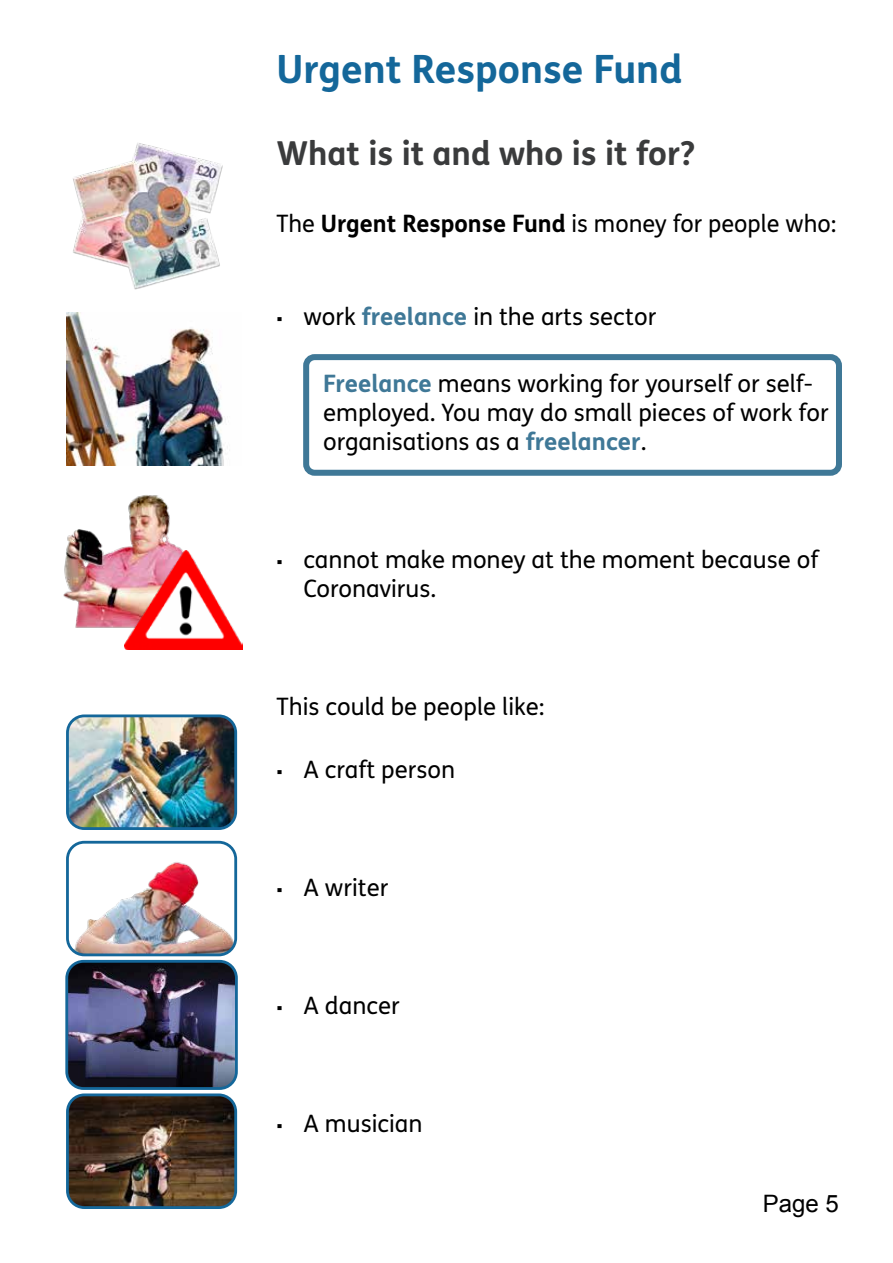
<style>
.page{position:relative;width:893px;height:1263px;background:#fff}
.page>*{position:absolute;margin:0;border:0;box-sizing:border-box;transform-origin:0 0}
.t1{font:700 39px "FS Me Pro";color:#14679a}
.t2{font:700 33px "FS Me Pro";color:#3a3b3c}
.t3{font:24px/28.8px "FS Me Pro";color:#000}
.t4{font:24px "Arial";color:#000}
.s1{font-weight:700}
.s2{font-family:"Verdana";font-size:18px}
.s3{font-weight:700;color:#3f7897}
</style>
<div class="page">
<img style="left:73px;top:143px;width:150px;height:147px">
<img style="left:66px;top:312px;width:158px;height:153px">
<img style="left:63px;top:495px;width:125px;height:133px">
<img style="left:125px;top:551px;width:118px;height:98px">
<img style="left:70px;top:718px;width:163px;height:108px">
<div style="left:66px;top:714px;width:171px;height:116px;border:3px solid #14679a;border-radius:17px"></div>
<img style="left:69px;top:964px;width:165px;height:122px">
<div style="left:65px;top:960px;width:173px;height:130px;border:3px solid #14679a;border-radius:17px"></div>
<img style="left:70px;top:1097px;width:163px;height:108px">
<div style="left:66px;top:1093px;width:171px;height:116px;border:3px solid #14679a;border-radius:17px"></div>
<img style="left:69px;top:842px;width:167px;height:113px">
<div style="left:66px;top:841px;width:171px;height:115px;border:3px solid #14679a;border-radius:17px"></div>
<div style="left:303px;top:354px;width:539px;height:122px;border:6px solid #3f7897;border-radius:9px"></div>
<h1 class="t1" style="left:276px;top:39px;width:408px">Urgent Response Fund</h1>
<h1 class="t2" style="left:276px;top:128px;width:420px">What is it and who is it for?</h1>
<p class="t3" style="left:276px;top:209px;width:562px">The <span class="s1">Urgent Response Fund</span> is money for people who:</p>
<p class="t3" style="left:276px;top:302px;width:381px"><span class="s2">▪</span> work <span class="s3">freelance</span> in the arts sector</p>
<p class="t3" style="left:323px;top:369px;width:507px"><span class="s3">Freelance</span> means working for yourself or self&shy;employed. You may do small pieces of work for organisations as a <span class="s3">freelancer</span>.</p>
<p class="t3" style="left:303px;top:544px;width:518px;text-indent:-27px"><span class="s2">▪</span> cannot make money at the moment because of<br>Coronavirus.</p>
<p class="t3" style="left:276px;top:691px;width:270px">This could be people like:</p>
<p class="t3" style="left:276px;top:754px;width:180px"><span class="s2">▪</span> A craft person</p>
<p class="t3" style="left:276px;top:872px;width:113px"><span class="s2">▪</span> A writer</p>
<p class="t3" style="left:276px;top:990px;width:125px"><span class="s2">▪</span> A dancer</p>
<p class="t3" style="left:276px;top:1108px;width:148px"><span class="s2">▪</span> A musician</p>
<p class="t4" style="left:763px;top:1188px;width:78px">Page 5</p>
</div>
